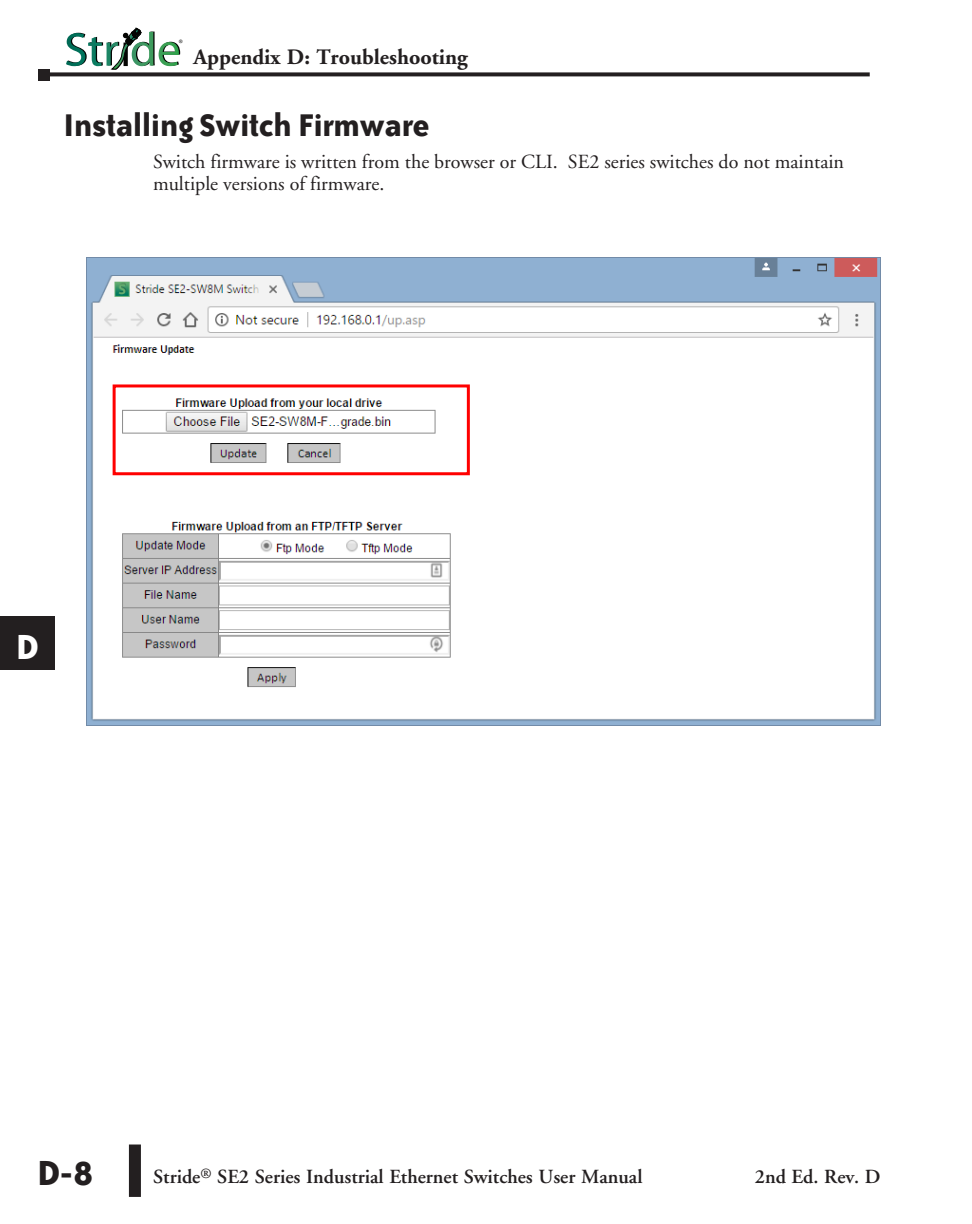
<style>
.page{position:relative;width:972px;height:1224px;background:#fff}
.page>*{position:absolute;margin:0;border:0;box-sizing:border-box;transform-origin:0 0}
.t1{font:700 40px "Bailey Sans ITC";color:#231f20}
.t2{font:700 40px "Bailey Sans ITC";color:#fff}
.Head{font:700 36px "Bailey Sans ITC";letter-spacing:-.02em;color:#231f20}
.t3{font:700 22px "Adobe Garamond";color:#231f20}
.Body{font:20px/22px "Adobe Garamond";color:#231f20}
.t4{font:600 20px "Adobe Garamond";color:#231f20}
.t5{font:8px "Myriad";color:#040503}
</style>
<div class="page">
<svg style="left:50px;top:72px;width:820px;height:4px;background:#393637"></svg>
<div style="left:38px;top:69px;width:12px;height:11px;background:#231f20"></div>
<div style="left:0;top:616px;width:54px;height:54px;background:#231f20"></div>
<svg style="left:66px;top:28px;width:114px;height:42px"></svg>
<div style="left:129px;top:1145px;width:12px;height:52px;background:#231f20"></div>
<img style="left:86px;top:257px;width:794px;height:469px">
<div style="left:113px;top:384px;width:357px;height:91px;border:3px solid #f00"></div>
<p class="t5" style="left:179px;top:38px;width:6px">®</p>
<p class="t3" style="left:194px;top:45px;width:276px">Appendix D: Troubleshooting</p>
<p class="Head" style="left:63px;top:106px;width:368px">Installing Switch Firmware</p>
<p class="Body" style="left:153px;top:152px;width:693px">Switch firmware is written from the browser or CLI. SE2 series switches do not maintain multiple versions of firmware.</p>
<h1 class="t2" style="left:15px;top:625px;width:25px">D</h1>
<h1 class="t1" style="left:37px;top:1151px;width:58px">D-8</h1>
<p class="t4" style="left:153px;top:1166px;width:491px">Stride<sup>®</sup> SE2 Series Industrial Ethernet Switches User Manual</p>
<p class="t4" style="left:755px;top:1166px;width:127px">2nd Ed. Rev. D</p>
</div>
